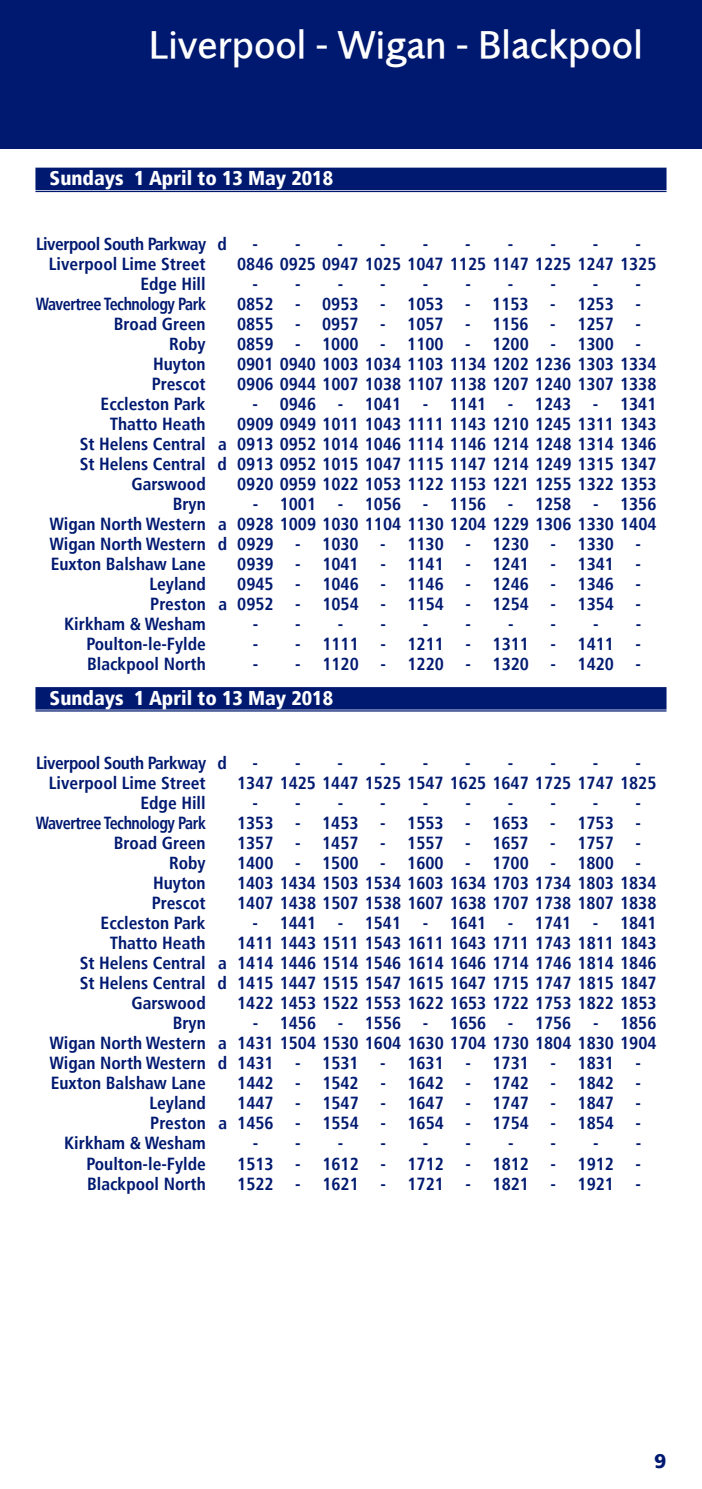
<style>
.page{position:relative;width:702px;height:1489px;background:#fff}
.page>*{position:absolute;margin:0;border:0;box-sizing:border-box;transform-origin:0 0}
.t1{font:500 40px "Foundry Sans";color:#fff}
.t2{font:900 condensed 20px "Frutiger LT";color:#fff}
.t3{font:900 20px "Frutiger LT";color:#001970}
.t4{font:700 condensed 17.5px/20px "Frutiger LT";color:#001970}
.t5{font:700 condensed 17.5px "Frutiger LT";letter-spacing:-.03em;color:#001970;scale:.92 1}
.t6{font:700 condensed 17.5px "Frutiger LT";letter-spacing:-.03em;color:#001970}
</style>
<div class="page">
<div style="left:0;top:0;width:702px;height:149px;background:#001970"></div>
<div style="left:35px;top:168px;width:631px;height:22px;background:#001970"></div>
<hr style="left:35px;top:191px;width:631px;height:1px;background:#001970">
<div style="left:35px;top:687px;width:631px;height:22px;background:#001970"></div>
<hr style="left:35px;top:710px;width:631px;height:1px;background:#001970">
<h1 class="t1" style="left:149px;top:21px;width:495px">Liverpool - Wigan - Blackpool</h1>
<p class="t2" style="left:50px;top:166px;width:285px">Sundays 1 April to 13 May 2018</p>
<p class="t6" style="left:36px;top:233px;width:192px">Liverpool South Parkway d</p>
<p class="t4" style="left:252px;top:234px;width:50px">- -</p>
<p class="t4" style="left:337px;top:234px;width:50px">- -</p>
<p class="t4" style="left:422px;top:234px;width:50px">- -</p>
<p class="t4" style="left:508px;top:234px;width:50px">- -</p>
<p class="t4" style="left:593px;top:234px;width:50px">- -</p>
<p class="t4" style="left:49px;top:254px;width:158px">Liverpool Lime Street</p>
<p class="t4" style="left:237px;top:254px;width:421px">0846 0925 0947 1025 1047 1125 1147 1225 1247 1325</p>
<p class="t4" style="left:140px;top:274px;width:67px">Edge Hill</p>
<p class="t4" style="left:252px;top:274px;width:50px">- -</p>
<p class="t4" style="left:337px;top:274px;width:50px">- -</p>
<p class="t4" style="left:423px;top:274px;width:50px">- -</p>
<p class="t4" style="left:508px;top:274px;width:50px">- -</p>
<p class="t4" style="left:593px;top:274px;width:50px">- -</p>
<p class="t5" style="left:36px;top:293px;width:186px">Wavertree Technology Park</p>
<p class="t4" style="left:237px;top:294px;width:405px">0852 - 0953 - 1053 - 1153 - 1253 -</p>
<p class="t4" style="left:114px;top:314px;width:93px">Broad Green</p>
<p class="t4" style="left:237px;top:314px;width:405px">0855 - 0957 - 1057 - 1156 - 1257 -</p>
<p class="t4" style="left:169px;top:334px;width:38px">Roby</p>
<p class="t4" style="left:237px;top:334px;width:405px">0859 - 1000 - 1100 - 1200 - 1300 -</p>
<p class="t4" style="left:153px;top:354px;width:54px">Huyton</p>
<p class="t4" style="left:237px;top:354px;width:421px">0901 0940 1003 1034 1103 1134 1202 1236 1303 1334</p>
<p class="t4" style="left:152px;top:374px;width:55px">Prescot</p>
<p class="t4" style="left:237px;top:374px;width:421px">0906 0944 1007 1038 1107 1138 1207 1240 1307 1338</p>
<p class="t4" style="left:101px;top:394px;width:107px">Eccleston Park</p>
<p class="t4" style="left:252px;top:394px;width:405px">- 0946 - 1041 - 1141 - 1243 - 1341</p>
<p class="t4" style="left:110px;top:414px;width:97px">Thatto Heath</p>
<p class="t4" style="left:237px;top:414px;width:421px">0909 0949 1011 1043 1111 1143 1210 1245 1311 1343</p>
<p class="t4" style="left:80px;top:434px;width:578px">St Helens Central a 0913 0952 1014 1046 1114 1146 1214 1248 1314 1346</p>
<p class="t4" style="left:80px;top:454px;width:578px">St Helens Central d 0913 0952 1015 1047 1115 1147 1214 1249 1315 1347</p>
<p class="t4" style="left:131px;top:474px;width:76px">Garswood</p>
<p class="t4" style="left:237px;top:474px;width:421px">0920 0959 1022 1053 1122 1153 1221 1255 1322 1353</p>
<p class="t4" style="left:173px;top:494px;width:35px">Bryn</p>
<p class="t4" style="left:50px;top:494px;width:608px;text-indent:203px">- 1001 - 1056 - 1156 - 1258 - 1356<br>Wigan North Western a 0928 1009 1030 1104 1130 1204 1229 1306 1330 1404<br>Wigan North Western d 0929 - 1030 - 1130 - 1230 - 1330 - Euxton Balshaw Lane</p>
<p class="t4" style="left:237px;top:554px;width:405px">0939 - 1041 - 1141 - 1241 - 1341 -</p>
<p class="t4" style="left:149px;top:574px;width:58px">Leyland</p>
<p class="t4" style="left:237px;top:574px;width:405px">0945 - 1046 - 1146 - 1246 - 1346 -</p>
<p class="t4" style="left:150px;top:594px;width:492px">Preston a 0952 - 1054 - 1154 - 1254 - 1354 -</p>
<p class="t4" style="left:64px;top:614px;width:143px">Kirkham &amp; Wesham</p>
<p class="t4" style="left:253px;top:614px;width:50px">- -</p>
<p class="t4" style="left:338px;top:614px;width:50px">- -</p>
<p class="t4" style="left:423px;top:614px;width:50px">- -</p>
<p class="t4" style="left:508px;top:614px;width:50px">- -</p>
<p class="t4" style="left:593px;top:614px;width:50px">- -</p>
<p class="t4" style="left:86px;top:634px;width:121px">Poulton-le-Fylde</p>
<p class="t4" style="left:253px;top:634px;width:390px">- - 1111 - 1211 - 1311 - 1411 -</p>
<p class="t4" style="left:87px;top:654px;width:120px">Blackpool North</p>
<p class="t4" style="left:253px;top:654px;width:390px">- - 1120 - 1220 - 1320 - 1420 -</p>
<p class="t2" style="left:50px;top:685px;width:285px">Sundays 1 April to 13 May 2018</p>
<p class="t6" style="left:36px;top:752px;width:192px">Liverpool South Parkway d</p>
<p class="t4" style="left:252px;top:753px;width:50px">- -</p>
<p class="t4" style="left:337px;top:753px;width:50px">- -</p>
<p class="t4" style="left:422px;top:753px;width:50px">- -</p>
<p class="t4" style="left:508px;top:753px;width:50px">- -</p>
<p class="t4" style="left:593px;top:753px;width:50px">- -</p>
<p class="t4" style="left:49px;top:773px;width:158px">Liverpool Lime Street</p>
<p class="t4" style="left:237px;top:773px;width:421px">1347 1425 1447 1525 1547 1625 1647 1725 1747 1825</p>
<p class="t4" style="left:140px;top:793px;width:67px">Edge Hill</p>
<p class="t4" style="left:252px;top:793px;width:50px">- -</p>
<p class="t4" style="left:337px;top:793px;width:50px">- -</p>
<p class="t4" style="left:423px;top:793px;width:50px">- -</p>
<p class="t4" style="left:508px;top:793px;width:50px">- -</p>
<p class="t4" style="left:593px;top:793px;width:50px">- -</p>
<p class="t5" style="left:36px;top:812px;width:186px">Wavertree Technology Park</p>
<p class="t4" style="left:237px;top:813px;width:405px">1353 - 1453 - 1553 - 1653 - 1753 -</p>
<p class="t4" style="left:114px;top:833px;width:93px">Broad Green</p>
<p class="t4" style="left:237px;top:833px;width:405px">1357 - 1457 - 1557 - 1657 - 1757 -</p>
<p class="t4" style="left:169px;top:853px;width:38px">Roby</p>
<p class="t4" style="left:237px;top:853px;width:405px">1400 - 1500 - 1600 - 1700 - 1800 -</p>
<p class="t4" style="left:153px;top:873px;width:54px">Huyton</p>
<p class="t4" style="left:237px;top:873px;width:421px">1403 1434 1503 1534 1603 1634 1703 1734 1803 1834</p>
<p class="t4" style="left:152px;top:893px;width:55px">Prescot</p>
<p class="t4" style="left:237px;top:893px;width:421px">1407 1438 1507 1538 1607 1638 1707 1738 1807 1838</p>
<p class="t4" style="left:101px;top:913px;width:107px">Eccleston Park</p>
<p class="t4" style="left:252px;top:913px;width:405px">- 1441 - 1541 - 1641 - 1741 - 1841</p>
<p class="t4" style="left:110px;top:933px;width:97px">Thatto Heath</p>
<p class="t4" style="left:237px;top:933px;width:421px">1411 1443 1511 1543 1611 1643 1711 1743 1811 1843</p>
<p class="t4" style="left:80px;top:953px;width:578px">St Helens Central a 1414 1446 1514 1546 1614 1646 1714 1746 1814 1846</p>
<p class="t4" style="left:80px;top:973px;width:578px">St Helens Central d 1415 1447 1515 1547 1615 1647 1715 1747 1815 1847</p>
<p class="t4" style="left:131px;top:993px;width:76px">Garswood</p>
<p class="t4" style="left:237px;top:993px;width:421px">1422 1453 1522 1553 1622 1653 1722 1753 1822 1853</p>
<p class="t4" style="left:173px;top:1013px;width:35px">Bryn</p>
<p class="t4" style="left:50px;top:1013px;width:608px;text-indent:203px">- 1456 - 1556 - 1656 - 1756 - 1856<br>Wigan North Western a 1431 1504 1530 1604 1630 1704 1730 1804 1830 1904<br>Wigan North Western d 1431 - 1531 - 1631 - 1731 - 1831 - Euxton Balshaw Lane</p>
<p class="t4" style="left:237px;top:1073px;width:405px">1442 - 1542 - 1642 - 1742 - 1842 -</p>
<p class="t4" style="left:149px;top:1093px;width:58px">Leyland</p>
<p class="t4" style="left:237px;top:1093px;width:405px">1447 - 1547 - 1647 - 1747 - 1847 -</p>
<p class="t4" style="left:150px;top:1113px;width:492px">Preston a 1456 - 1554 - 1654 - 1754 - 1854 -</p>
<p class="t4" style="left:64px;top:1133px;width:143px">Kirkham &amp; Wesham</p>
<p class="t4" style="left:253px;top:1133px;width:50px">- -</p>
<p class="t4" style="left:338px;top:1133px;width:50px">- -</p>
<p class="t4" style="left:423px;top:1133px;width:50px">- -</p>
<p class="t4" style="left:508px;top:1133px;width:50px">- -</p>
<p class="t4" style="left:593px;top:1133px;width:50px">- -</p>
<p class="t4" style="left:86px;top:1153px;width:121px">Poulton-le-Fylde</p>
<p class="t4" style="left:237px;top:1153px;width:405px">1513 - 1612 - 1712 - 1812 - 1912 -</p>
<p class="t4" style="left:87px;top:1173px;width:120px">Blackpool North</p>
<p class="t4" style="left:237px;top:1173px;width:405px">1522 - 1621 - 1721 - 1821 - 1921 -</p>
<p class="t3" style="left:654px;top:1448px;width:14px">9</p>
</div>
